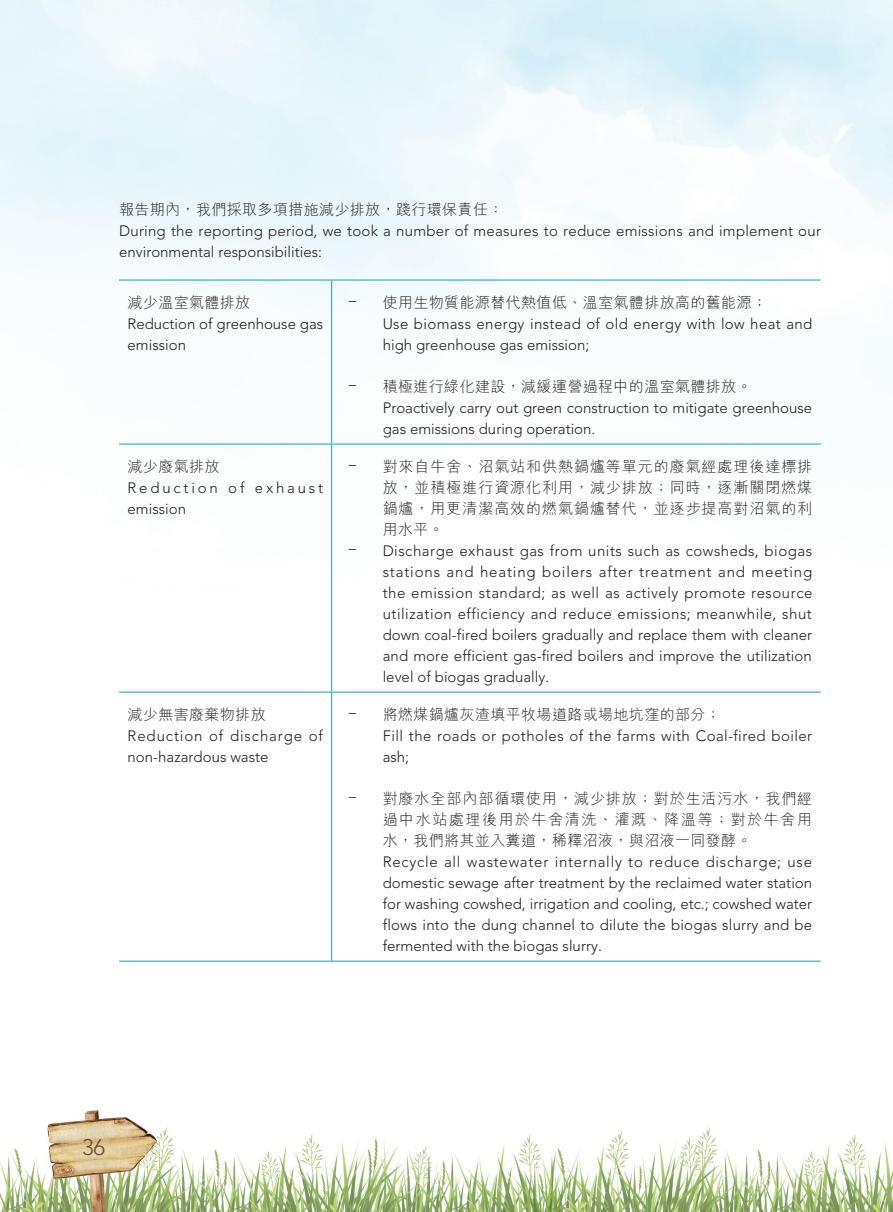
<style>
.page{position:relative;width:893px;height:1212px;background:#fff}
.page>*{position:absolute;margin:0;border:0;box-sizing:border-box;transform-origin:0 0}
.t1{font:300 22.5px "Avenir LT Std";color:#6d482c}
.t2{font:300 15px/21px "Avenir LT Std";letter-spacing:.005em;color:#231f20}
.t3{font:300 15px/21px "M Hei HK";letter-spacing:.025em;color:#231f20;text-align:justify}
.t4{font:300 15px/21px "Avenir LT Std";letter-spacing:.025em;color:#231f20}
.t5{font:300 15px/21px "Avenir LT Std";letter-spacing:.03em;color:#231f20}
.t6{font:300 15px/21px "Avenir LT Std";letter-spacing:.06em;color:#231f20}
.t7{font:300 15px/21px "Avenir LT Std";letter-spacing:.19em;color:#231f20}
.s1{font-family:"Avenir LT Std"}
</style>
<div class="page">
<img style="left:0;top:0;width:893px;height:1212px">
<hr style="left:119px;top:280px;width:213px;height:1px;background:#0ea3c7">
<hr style="left:332px;top:280px;width:489px;height:1px;background:#0ea3c7">
<hr style="left:331px;top:280px;width:1px;height:164px;background:#0ea3c7">
<hr style="left:119px;top:444px;width:213px;height:1px;background:#0ea3c7">
<hr style="left:332px;top:444px;width:489px;height:1px;background:#0ea3c7">
<hr style="left:331px;top:444px;width:1px;height:248px;background:#0ea3c7">
<hr style="left:119px;top:692px;width:213px;height:1px;background:#0ea3c7">
<hr style="left:332px;top:692px;width:489px;height:1px;background:#0ea3c7">
<hr style="left:331px;top:692px;width:1px;height:269px;background:#0ea3c7">
<hr style="left:119px;top:961px;width:213px;height:1px;background:#0ea3c7">
<hr style="left:332px;top:961px;width:489px;height:1px;background:#0ea3c7">
<p class="t3" style="left:119px;top:198px;width:386px">報告期內，我們採取多項措施減少排放，踐行環保責任：</p>
<p class="t2" style="left:119px;top:220px;width:703px">During the reporting period, we took a number of measures to reduce emissions and implement our environmental responsibilities:</p>
<p class="t3" style="left:128px;top:291px;width:124px">減少溫室氣體排放</p>
<p class="t2" style="left:128px;top:313px;width:197px">Reduction of greenhouse gas emission</p>
<p class="t3" style="left:349px;top:291px;width:420px"><span class="s1">–</span> 使用生物質能源替代熱值低、溫室氣體排放高的舊能源；</p>
<p class="t4" style="left:383px;top:313px;width:431px">Use biomass energy instead of old energy with low heat and high greenhouse gas emission;</p>
<p class="t3" style="left:349px;top:375px;width:404px"><span class="s1">–</span> 積極進行綠化建設，減緩運營過程中的溫室氣體排放。</p>
<p class="t2" style="left:383px;top:397px;width:431px">Proactively carry out green construction to mitigate greenhouse gas emissions during operation.</p>
<p class="t3" style="left:128px;top:455px;width:93px">減少廢氣排放</p>
<p class="t7" style="left:128px;top:477px;width:197px">Reduction of exhaust emission</p>
<p class="t3" style="left:128px;top:703px;width:140px">減少無害廢棄物排放</p>
<p class="t6" style="left:128px;top:725px;width:197px">Reduction of discharge of non-hazardous waste</p>
<p class="t3" style="left:383px;top:455px;width:431px;text-indent:-34px"><span class="s1">–</span> 對來自牛舍、沼氣站和供熱鍋爐等單元的廢氣經處理後達標排放，並積極進行資源化利用，減少排放；同時，逐漸關閉燃煤鍋爐，用更清潔高效的燃氣鍋爐替代，並逐步提高對沼氣的利用水平。</p>
<p class="t2" style="left:383px;top:540px;width:431px;text-align:justify;text-indent:-34px">– Discharge exhaust gas from units such as cowsheds, biogas stations and heating boilers after treatment and meeting the emission standard; as well as actively promote resource utilization efficiency and reduce emissions; meanwhile, shut down coal-fired boilers gradually and replace them with cleaner and more efficient gas-fired boilers and improve the utilization level of biogas gradually.</p>
<p class="t3" style="left:349px;top:703px;width:374px"><span class="s1">–</span> 將燃煤鍋爐灰渣填平牧場道路或場地坑窪的部分；</p>
<p class="t5" style="left:383px;top:725px;width:431px">Fill the roads or potholes of the farms with Coal-fired boiler ash;</p>
<p class="t3" style="left:383px;top:787px;width:431px;text-indent:-34px"><span class="s1">–</span> 對廢水全部內部循環使用，減少排放；對於生活污水，我們經過中水站處理後用於牛舍清洗、灌溉、降溫等；對於牛舍用水，我們將其並入糞道，稀釋沼液，與沼液一同發酵。</p>
<p class="t2" style="left:383px;top:851px;width:431px;text-align:justify">Recycle all wastewater internally to reduce discharge; use domestic sewage after treatment by the reclaimed water station for washing cowshed, irrigation and cooling, etc.; cowshed water flows into the dung channel to dilute the biogas slurry and be fermented with the biogas slurry.</p>
<h1 class="t1" style="left:82px;top:1134px;width:24px">36</h1>
</div>
